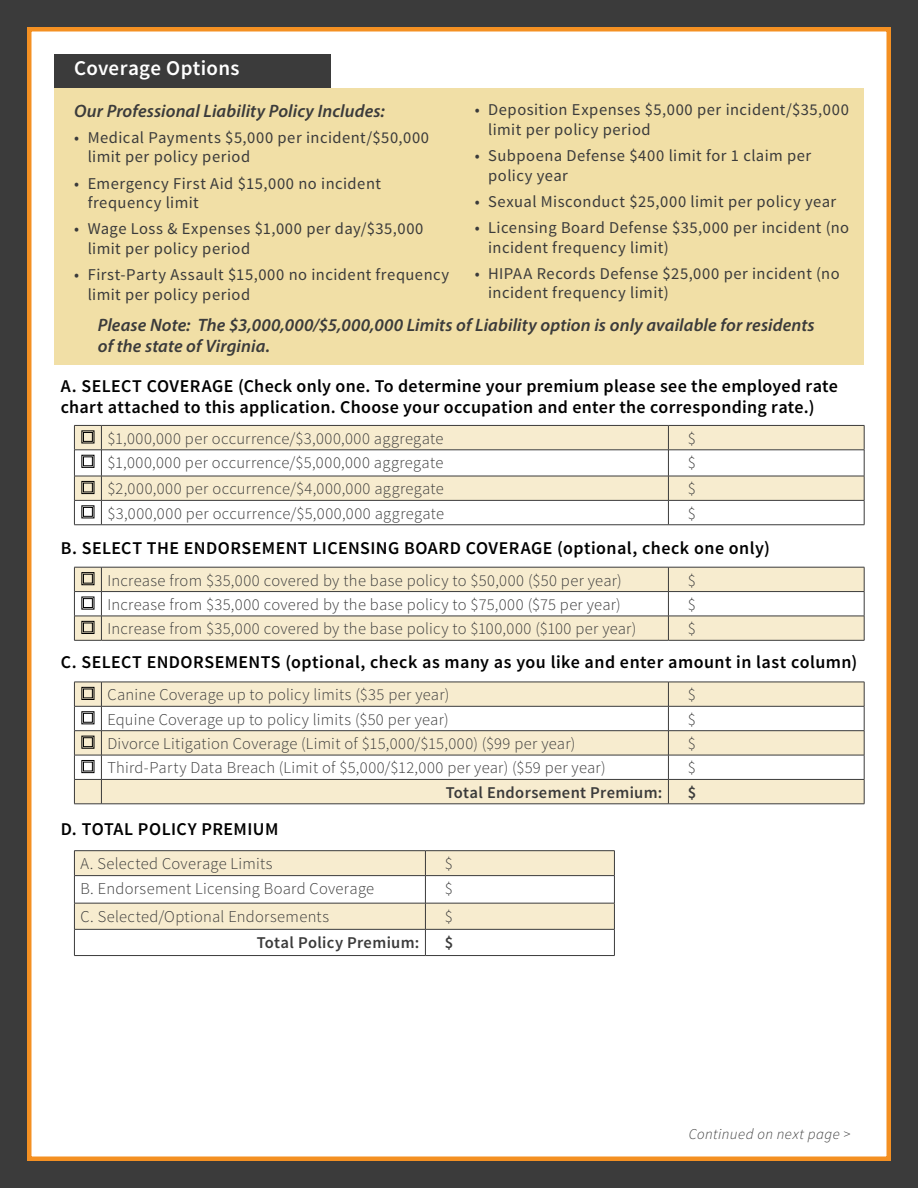
<style>
.page{position:relative;width:918px;height:1188px;background:#3b3b3b}
.page>*{position:absolute;margin:0;border:0;box-sizing:border-box;transform-origin:0 0}
.t1{font:600 21px "Source Sans Pro";letter-spacing:.015em;color:#fff}
.t2{font:600 18px/21px "Source Sans Pro";letter-spacing:.02em;color:#000}
.t3{font:italic 600 18px/21px "Myriad Pro";letter-spacing:.005em;color:#3b3b3b}
.t4{font:300 16.5px "Source Sans Pro";letter-spacing:.015em;color:#3b3b3b}
.t5{font:16.5px/19.5px "Source Sans Pro";letter-spacing:.03em;color:#3b3b3b}
.t6{font:600 16.5px "Source Sans Pro";letter-spacing:.02em;color:#3b3b3b}
.t7{font:italic 300 15px "Source Sans Pro";letter-spacing:.03em;color:#3b3b3b}
</style>
<div class="page">
<div style="left:27px;top:27px;width:864px;height:1134px;background:#fff;border:4px solid #f49022"></div>
<div style="left:54px;top:54px;width:277px;height:34px;background:#3b3b3b"></div>
<div style="left:54px;top:88px;width:810px;height:276px;background:#f1dfa6"></div>
<div style="left:102px;top:426px;width:762px;height:24px;background:#f7eccf"></div>
<svg style="left:102px;top:451px;width:762px;height:74px"></svg>
<hr style="left:101px;top:425px;width:567px;height:1px;background:#3b3b3b">
<hr style="left:668px;top:425px;width:196px;height:1px;background:#3b3b3b">
<hr style="left:101px;top:450px;width:567px;height:1px;background:#3b3b3b">
<hr style="left:668px;top:450px;width:196px;height:1px;background:#3b3b3b">
<hr style="left:101px;top:476px;width:567px;height:1px;background:#3b3b3b">
<hr style="left:668px;top:476px;width:196px;height:1px;background:#3b3b3b">
<hr style="left:101px;top:500px;width:567px;height:1px;background:#3b3b3b">
<hr style="left:668px;top:500px;width:196px;height:1px;background:#3b3b3b">
<svg style="left:864px;top:426px;width:1px;height:99px"></svg>
<hr style="left:101px;top:525px;width:567px;height:1px;background:#3b3b3b">
<hr style="left:668px;top:525px;width:196px;height:1px;background:#3b3b3b">
<svg style="left:668px;top:426px;width:1px;height:99px"></svg>
<svg style="left:74px;top:425px;width:28px;height:101px"></svg>
<svg style="left:74px;top:567px;width:791px;height:74px"></svg>
<div style="left:102px;top:683px;width:762px;height:121px;background:#f7eccf"></div>
<svg style="left:102px;top:707px;width:762px;height:72px"></svg>
<hr style="left:101px;top:682px;width:567px;height:1px;background:#3b3b3b">
<hr style="left:668px;top:682px;width:196px;height:1px;background:#3b3b3b">
<hr style="left:101px;top:706px;width:567px;height:1px;background:#3b3b3b">
<hr style="left:668px;top:706px;width:196px;height:1px;background:#3b3b3b">
<hr style="left:101px;top:730px;width:567px;height:1px;background:#3b3b3b">
<hr style="left:668px;top:730px;width:196px;height:1px;background:#3b3b3b">
<hr style="left:101px;top:755px;width:567px;height:1px;background:#3b3b3b">
<hr style="left:668px;top:755px;width:196px;height:1px;background:#3b3b3b">
<hr style="left:101px;top:779px;width:567px;height:1px;background:#3b3b3b">
<hr style="left:668px;top:779px;width:196px;height:1px;background:#3b3b3b">
<svg style="left:864px;top:682px;width:1px;height:122px"></svg>
<hr style="left:101px;top:804px;width:567px;height:1px;background:#3b3b3b">
<hr style="left:668px;top:804px;width:196px;height:1px;background:#3b3b3b">
<svg style="left:668px;top:682px;width:1px;height:122px"></svg>
<svg style="left:74px;top:682px;width:28px;height:123px"></svg>
<hr style="left:74px;top:850px;width:351px;height:1px;background:#3b3b3b">
<hr style="left:425px;top:850px;width:190px;height:1px;background:#3b3b3b">
<svg style="left:74px;top:851px;width:541px;height:105px"></svg>
<p class="t1" style="left:74px;top:55px;width:167px">Coverage Options</p>
<p class="t3" style="left:74px;top:100px;width:312px">Our Professional Liability Policy Includes:</p>
<p class="t5" style="left:88px;top:128px;width:343px;text-indent:-13px">• Medical Payments $5,000 per incident/$50,000 limit per policy period</p>
<p class="t5" style="left:88px;top:174px;width:295px;text-indent:-13px">• Emergency First Aid $15,000 no incident frequency limit</p>
<p class="t5" style="left:88px;top:219px;width:337px;text-indent:-13px">• Wage Loss &amp; Expenses $1,000 per day/$35,000 limit per policy period</p>
<p class="t5" style="left:88px;top:265px;width:363px;text-indent:-13px">• First-Party Assault $15,000 no incident frequency limit per policy period</p>
<p class="t5" style="left:488px;top:100px;width:362px;text-indent:-13px">• Deposition Expenses $5,000 per incident/$35,000 limit per policy period</p>
<p class="t5" style="left:488px;top:146px;width:325px;text-indent:-13px">• Subpoena Defense $400 limit for 1 claim per policy year</p>
<p class="t5" style="left:475px;top:192px;width:363px">• Sexual Misconduct $25,000 limit per policy year</p>
<p class="t5" style="left:488px;top:218px;width:362px;text-indent:-13px">• Licensing Board Defense $35,000 per incident (no incident frequency limit)</p>
<p class="t5" style="left:488px;top:264px;width:353px;text-indent:-13px">• HIPAA Records Defense $25,000 per incident (no incident frequency limit)</p>
<p class="t3" style="left:98px;top:314px;width:718px">Please Note: The $3,000,000/$5,000,000 Limits of Liability option is only available for residents of the state of Virginia.</p>
<p class="t2" style="left:61px;top:376px;width:779px">A. SELECT COVERAGE (Check only one. To determine your premium please see the employed rate chart attached to this application. Choose your occupation and enter the corresponding rate.)</p>
<p class="t4" style="left:107px;top:428px;width:337px">$1,000,000 per occurrence/$3,000,000 aggregate</p>
<p class="t4" style="left:688px;top:428px;width:9px">$</p>
<p class="t4" style="left:107px;top:453px;width:337px">$1,000,000 per occurrence/$5,000,000 aggregate</p>
<p class="t4" style="left:688px;top:453px;width:9px">$</p>
<p class="t4" style="left:107px;top:479px;width:338px">$2,000,000 per occurrence/$4,000,000 aggregate</p>
<p class="t4" style="left:688px;top:479px;width:9px">$</p>
<p class="t4" style="left:107px;top:503px;width:338px">$3,000,000 per occurrence/$5,000,000 aggregate</p>
<p class="t4" style="left:688px;top:503px;width:9px">$</p>
<p class="t2" style="left:61px;top:538px;width:711px">B. SELECT THE ENDORSEMENT LICENSING BOARD COVERAGE (optional, check one only)</p>
<p class="t4" style="left:107px;top:570px;width:516px">Increase from $35,000 covered by the base policy to $50,000 ($50 per year)</p>
<p class="t4" style="left:688px;top:570px;width:9px">$</p>
<p class="t4" style="left:107px;top:594px;width:515px">Increase from $35,000 covered by the base policy to $75,000 ($75 per year)</p>
<p class="t4" style="left:688px;top:594px;width:9px">$</p>
<p class="t4" style="left:107px;top:619px;width:530px">Increase from $35,000 covered by the base policy to $100,000 ($100 per year)</p>
<p class="t4" style="left:688px;top:619px;width:9px">$</p>
<p class="t2" style="left:61px;top:652px;width:798px">C. SELECT ENDORSEMENTS (optional, check as many as you like and enter amount in last column)</p>
<p class="t4" style="left:107px;top:685px;width:343px">Canine Coverage up to policy limits ($35 per year)</p>
<p class="t4" style="left:688px;top:685px;width:9px">$</p>
<p class="t4" style="left:107px;top:709px;width:343px">Equine Coverage up to policy limits ($50 per year)</p>
<p class="t4" style="left:688px;top:709px;width:9px">$</p>
<p class="t4" style="left:107px;top:734px;width:469px">Divorce Litigation Coverage (Limit of $15,000/$15,000) ($99 per year)</p>
<p class="t4" style="left:688px;top:734px;width:9px">$</p>
<p class="t4" style="left:107px;top:758px;width:500px">Third-Party Data Breach (Limit of $5,000/$12,000 per year) ($59 per year)</p>
<p class="t4" style="left:688px;top:758px;width:9px">$</p>
<p class="t6" style="left:446px;top:782px;width:218px">Total Endorsement Premium:</p>
<p class="t6" style="left:688px;top:782px;width:10px">$</p>
<p class="t2" style="left:61px;top:819px;width:219px">D. TOTAL POLICY PREMIUM</p>
<p class="t4" style="left:80px;top:854px;width:194px">A. Selected Coverage Limits</p>
<p class="t4" style="left:445px;top:854px;width:9px">$</p>
<p class="t4" style="left:80px;top:878px;width:295px">B. Endorsement Licensing Board Coverage</p>
<p class="t4" style="left:445px;top:878px;width:9px">$</p>
<p class="t4" style="left:80px;top:906px;width:250px">C. Selected/Optional Endorsements</p>
<p class="t4" style="left:445px;top:906px;width:9px">$</p>
<p class="t6" style="left:257px;top:932px;width:164px">Total Policy Premium:</p>
<p class="t6" style="left:445px;top:932px;width:10px">$</p>
<p class="t7" style="left:689px;top:1124px;width:163px">Continued on next page &gt;</p>
</div>
